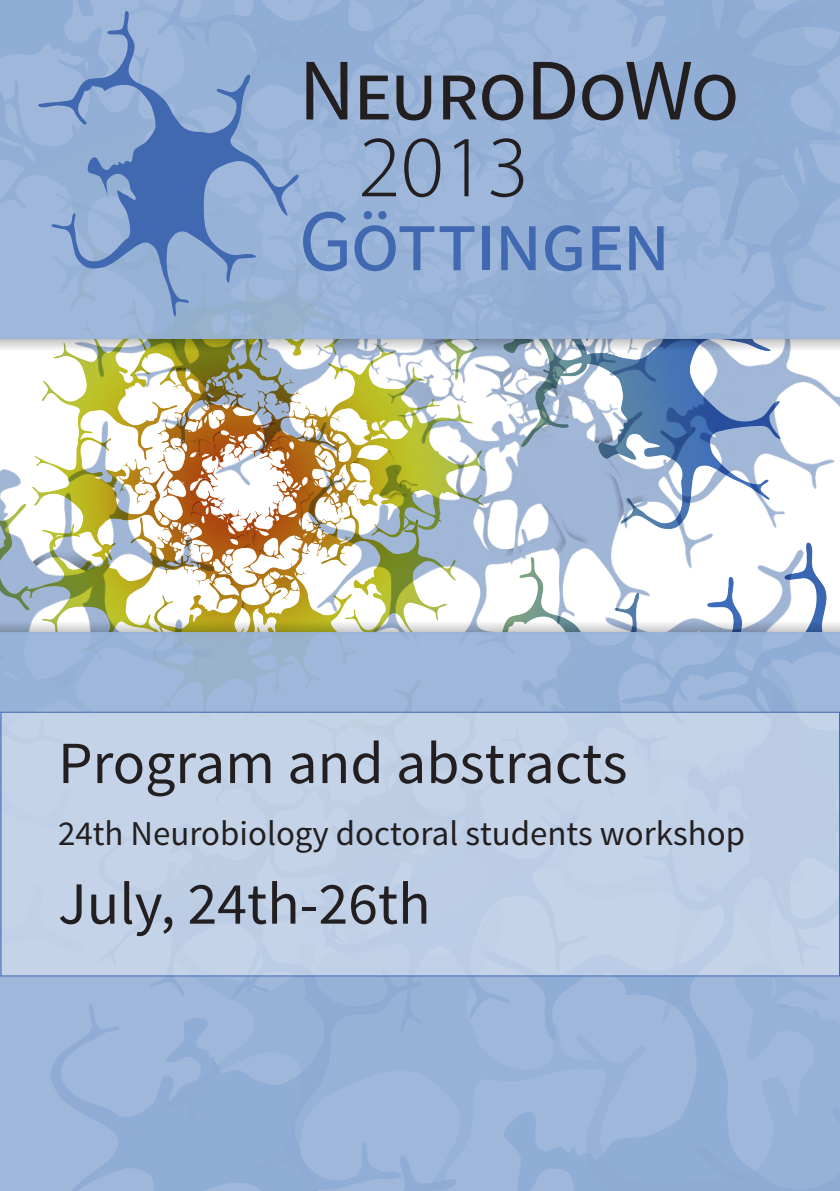
<style>
.page{position:relative;width:840px;height:1191px;background:#fff}
.page>*{position:absolute;margin:0;border:0;box-sizing:border-box;transform-origin:0 0}
.t1{font:300 87.8px "Myriad Pro";color:#231f20}
.Einf__Abs{font:84.8px "Source Sans Pro";color:#231f20}
.Einf__Abs-2{font:84.8px "Source Sans Pro";letter-spacing:-.03em;color:#4169b2}
.Einf__Abs-3{font:59.8px "Source Sans Pro";color:#231f20}
.Einf__Abs-4{font:34.8px "Source Sans Pro";color:#231f20}
.s1{font-size:87.8px}
</style>
<div class="page">
<img style="left:0;top:350px;width:839px;height:271px">
<svg style="left:0;top:338px;width:839px;height:12px;background:#a7b2b1"></svg>
<div style="left:0;top:0;width:839px;height:338px;background:#97b2d8"></div>
<svg style="left:0;top:621px;width:839px;height:11px"></svg>
<div style="left:0;top:632px;width:839px;height:559px;background:linear-gradient(to right,#9ab4d8,#98b3d8)"></div>
<div style="left:1px;top:712px;width:838px;height:264px;background:#c4d3e8"></div>
<svg style="left:38px;top:11px;width:261px;height:306px"></svg>
<p class="Einf__Abs" style="left:298px;top:39px;width:442px"><span class="s1">N</span>euro<span class="s1">D</span>o<span class="s1">W</span>o</p>
<p class="t1" style="left:358px;top:114px;width:173px">2013</p>
<p class="Einf__Abs-2" style="left:298px;top:189px;width:374px"><span class="s1">G</span>öttingen</p>
<p class="Einf__Abs-3" style="left:58px;top:726px;width:570px">Program and abstracts</p>
<p class="Einf__Abs-4" style="left:58px;top:811px;width:688px">24th Neurobiology doctoral students workshop</p>
<p class="Einf__Abs-3" style="left:58px;top:866px;width:374px">July, 24th-26th</p>
</div>
